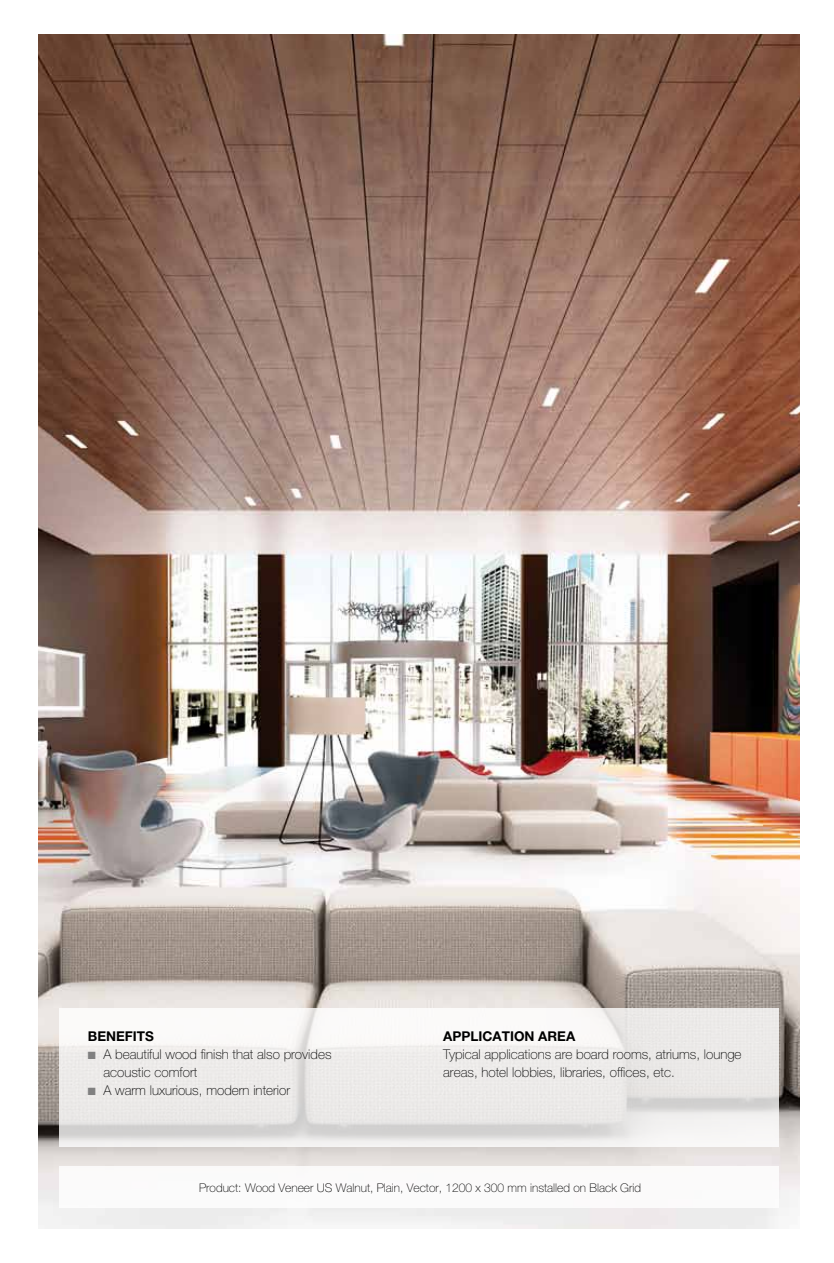
<style>
.page{position:relative;width:834px;height:1263px;background:#fff}
.page>*{position:absolute;margin:0;border:0;box-sizing:border-box;transform-origin:0 0}
.t1{font:100 13.5px/18px "Helvetica Neue CE";color:#000}
.t2{font:700 13.5px "Helvetica Neue CE";color:#000}
.t3{font:100 12px "Helvetica Neue CE";color:#000}
.s1{color:#808080}
</style>
<div class="page">
<img style="left:38px;top:34px;width:761px;height:1195px">
<div style="left:60px;top:1166px;width:718px;height:42px;background:#fff"></div>
<svg style="left:60px;top:1008px;width:718px;height:139px;fill:#ecebe9"></svg>
<p class="t2" style="left:88px;top:1027px;width:68px">BENEFITS</p>
<p class="t1" style="left:103px;top:1045px;width:229px;text-indent:-15px"><span class="s1">■</span> A beautiful wood finish that also provides acoustic comfort</p>
<p class="t1" style="left:88px;top:1081px;width:204px"><span class="s1">■</span> A warm luxurious, modern interior</p>
<p class="t2" style="left:443px;top:1027px;width:133px">APPLICATION AREA</p>
<p class="t1" style="left:443px;top:1045px;width:300px">Typical applications are board rooms, atriums, lounge areas, hotel lobbies, libraries, offices, etc.</p>
<p class="t3" style="left:199px;top:1181px;width:443px">Product: Wood Veneer US Walnut, Plain, Vector, 1200 x 300 mm installed on Black Grid</p>
</div>
